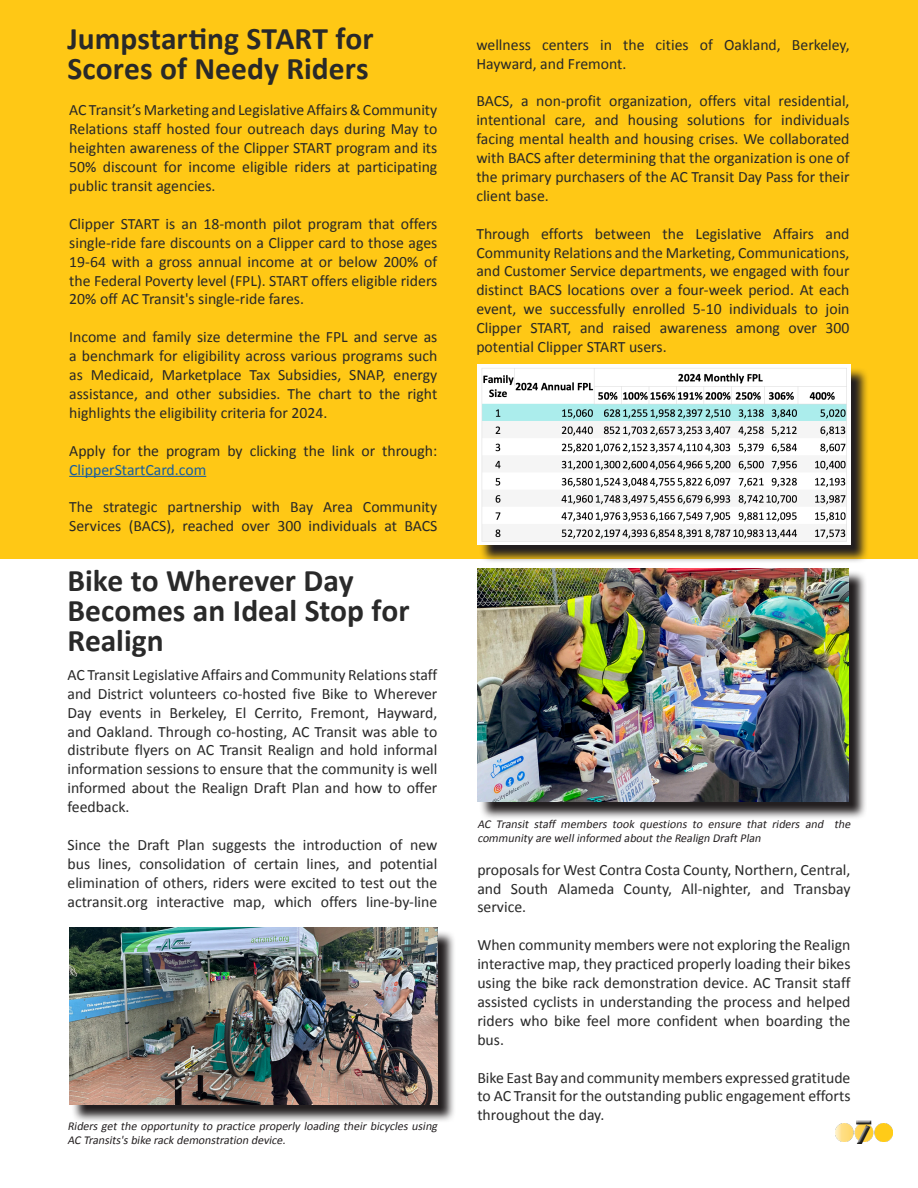
<style>
.page{position:relative;width:918px;height:1188px;background:#fff}
.page>*{position:absolute;margin:0;border:0;box-sizing:border-box;transform-origin:0 0}
.t1{font:33.75px "Quantify";color:#292929}
.t2{font:700 31.5px/30px "Calibri";color:#292929}
.t3{font:15.75px/18.9px "Calibri";color:#282828;text-align:justify}
.t4{font:15.75px/18.9px "Calibri";color:#272727}
.t5{font:italic 12px/14.4px "Calibri";color:#231f20}
.s1{color:#175d9e}
</style>
<div class="page">
<div style="left:0;top:0;width:918px;height:558px;background:#ffc815"></div>
<img style="left:836px;top:1123px;width:56px;height:18px">
<div style="left:854px;top:1120px;width:20px;height:26px;background:#231f20;opacity:.75"></div>
<svg style="left:481px;top:572px;width:385px;height:246px;background:#777475"></svg>
<img style="left:477px;top:568px;width:372px;height:234px">
<hr style="left:69px;top:476px;width:137px;height:1px;background:#175d9e">
<svg style="left:480px;top:367px;width:389px;height:195px;background:#84723e"></svg>
<img style="left:477px;top:365px;width:373px;height:179px">
<svg style="left:72px;top:930px;width:382px;height:191px;background:#7a7676"></svg>
<img style="left:69px;top:928px;width:368px;height:176px">
<p class="t2" style="left:68px;top:23px;width:308px">Jumpstarting START for<br>Scores of Needy Riders</p>
<p class="t3" style="left:69px;top:100px;width:370px">AC Transit’s Marketing and Legislative Affairs &amp; Community Relations staff hosted four outreach days during May to heighten awareness of the Clipper START program and its 50% discount for income eligible riders at participating public transit agencies.</p>
<p class="t3" style="left:69px;top:214px;width:370px">Clipper START is an 18-month pilot program that offers single-ride fare discounts on a Clipper card to those ages 19-64 with a gross annual income at or below 200% of the Federal Poverty level (FPL). START offers eligible riders 20% off AC Transit's single-ride fares.</p>
<p class="t3" style="left:69px;top:327px;width:370px">Income and family size determine the FPL and serve as a benchmark for eligibility across various programs such as Medicaid, Marketplace Tax Subsidies, SNAP, energy assistance, and other subsidies. The chart to the right highlights the eligibility criteria for 2024.</p>
<p class="t4" style="left:69px;top:441px;width:370px">Apply for the program by clicking the link or through:<br><span class="s1">ClipperStartCard.com</span></p>
<p class="t3" style="left:69px;top:497px;width:370px">The strategic partnership with Bay Area Community<br>Services (BACS), reached over 300 individuals at BACS</p>
<p class="t2" style="left:68px;top:565px;width:344px">Bike to Wherever Day<br>Becomes an Ideal Stop for<br>Realign</p>
<p class="t3" style="left:68px;top:665px;width:371px">AC Transit Legislative Affairs and Community Relations staff and District volunteers co-hosted five Bike to Wherever Day events in Berkeley, El Cerrito, Fremont, Hayward, and Oakland. Through co-hosting, AC Transit was able to distribute flyers on AC Transit Realign and hold informal information sessions to ensure that the community is well informed about the Realign Draft Plan and how to offer feedback.</p>
<p class="t3" style="left:68px;top:835px;width:371px">Since the Draft Plan suggests the introduction of new bus lines, consolidation of certain lines, and potential elimination of others, riders were excited to test out the actransit.org interactive map, which offers line-by-line</p>
<p class="t5" style="left:67px;top:1118px;width:374px">Riders get the opportunity to practice properly loading their bicycles using<br>AC Transits'sbike rack demonstration device.</p>
<p class="t3" style="left:476px;top:35px;width:375px">wellness centers in the cities of Oakland, Berkeley,<br>Hayward, and Fremont.</p>
<p class="t3" style="left:476px;top:91px;width:375px">BACS, a non-profit organization, offers vital residential, intentional care, and housing solutions for individuals facing mental health and housing crises. We collaborated with BACS after determining that the organization is one of the primary purchasers of the AC Transit Day Pass for their client base.</p>
<p class="t3" style="left:476px;top:224px;width:375px">Through efforts between the Legislative Affairs and Community Relations and the Marketing, Communications, and Customer Service departments, we engaged with four distinct BACS locations over a four-week period. At each event, we successfully enrolled 5-10 individuals to join Clipper START, and raised awareness among over 300 potential Clipper START users.</p>
<p class="t5" style="left:477px;top:816px;width:377px">AC Transit staff members took questions to ensure that riders and the community are wellinformed aboutthe Realign DraftPlan</p>
<p class="t3" style="left:477px;top:860px;width:375px">proposals for West Contra Costa County, Northern, Central, and South Alameda County, All-nighter, and Transbay service.</p>
<p class="t3" style="left:477px;top:935px;width:375px">When community members were not exploring the Realign interactive map, they practiced properly loading their bikes using the bike rack demonstration device. AC Transit staff assisted cyclists in understanding the process and helped riders who bike feel more confident when boarding the bus.</p>
<p class="t3" style="left:477px;top:1067px;width:375px">Bike East Bay and community members expressed gratitude to AC Transit for the outstanding public engagement efforts throughout the day.</p>
<h1 class="t1" style="left:856px;top:1113px;width:18px">7</h1>
</div>
